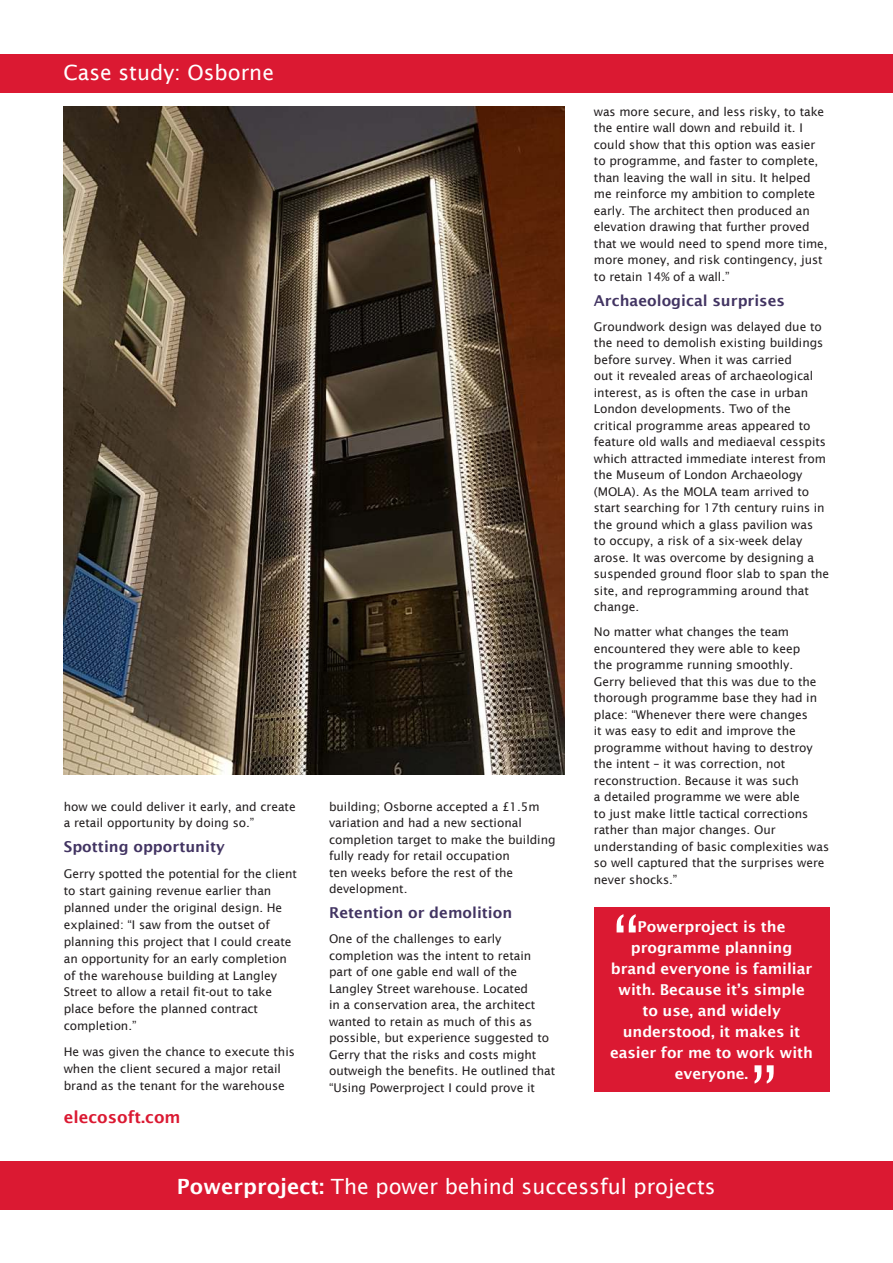
<style>
.page{position:relative;width:893px;height:1263px;background:#fff}
.page>*{position:absolute;margin:0;border:0;box-sizing:border-box;transform-origin:0 0}
.t1{font:72px "Lucida Sans";color:#fff}
.t2{font:21px "Lucida Sans";color:#fff}
.t3{font:600 16.5px "Lucida Sans";color:#db1932}
.t4{font:600 15px/21px "Lucida Sans";letter-spacing:-.005em;color:#fff;text-align:center}
.t5{font:600 15px "Lucida Sans";color:#423462}
.t6{font:12px/16.5px "Lucida Sans";letter-spacing:-.005em;color:#231f20}
.s1{font-weight:600}
</style>
<div class="page">
<div style="left:0;top:54px;width:893px;height:38px;background:#db1932"></div>
<div style="left:0;top:1161px;width:893px;height:48px;background:#db1932"></div>
<img style="left:63px;top:106px;width:501px;height:668px">
<div style="left:594px;top:908px;width:235px;height:184px;background:#db1932"></div>
<h2 class="t2" style="left:63px;top:64px;width:212px">Case study: Osborne</h2>
<p class="t6" style="left:64px;top:799px;width:233px">how we could deliver it early, and create a retail opportunity by doing so.”</p>
<p class="t5" style="left:64px;top:840px;width:163px">Spotting opportunity</p>
<p class="t6" style="left:64px;top:866px;width:235px;line-height:17px">Gerry spotted the potential for the client to start gaining revenue earlier than planned under the original design. He explained: “I saw from the outset of planning this project that I could create an opportunity for an early completion of the warehouse building at Langley Street to allow a retail fit-out to take place before the planned contract completion.”</p>
<p class="t6" style="left:64px;top:1044px;width:233px;line-height:17px">He was given the chance to execute this when the client secured a major retail brand as the tenant for the warehouse</p>
<h3 class="t3" style="left:64px;top:1110px;width:118px">elecosoft.com</h3>
<p class="t6" style="left:329px;top:799px;width:228px">building; Osborne accepted a £1.5m variation and had a new sectional completion target to make the building fully ready for retail occupation<br>ten weeks before the rest of the development.</p>
<p class="t5" style="left:329px;top:906px;width:185px">Retention or demolition</p>
<p class="t6" style="left:329px;top:931px;width:228px">One of the challenges to early completion was the intent to retain part of one gable end wall of the Langley Street warehouse. Located<br>in a conservation area, the architect wanted to retain as much of this as possible, but experience suggested to Gerry that the risks and costs might outweigh the benefits. He outlined that “Using Powerproject I could prove it</p>
<p class="t6" style="left:594px;top:104px;width:235px">was more secure, and less risky, to take the entire wall down and rebuild it. I could show that this option was easier to programme, and faster to complete, than leaving the wall in situ. It helped me reinforce my ambition to complete early. The architect then produced an elevation drawing that further proved that we would need to spend more time, more money, and risk contingency, just to retain 14% of a wall.”</p>
<p class="t5" style="left:594px;top:294px;width:193px">Archaeological surprises</p>
<p class="t6" style="left:594px;top:319px;width:237px">Groundwork design was delayed due to the need to demolish existing buildings before survey. When it was carried<br>out it revealed areas of archaeological interest, as is often the case in urban London developments. Two of the critical programme areas appeared to feature old walls and mediaeval cesspits which attracted immediate interest from the Museum of London Archaeology (MOLA). As the MOLA team arrived to start searching for 17th century ruins in the ground which a glass pavilion was<br>to occupy, a risk of a six-week delay arose. It was overcome by designing a suspended ground floor slab to span the site, and reprogramming around that change.</p>
<p class="t6" style="left:594px;top:624px;width:237px">No matter what changes the team encountered they were able to keep<br>the programme running smoothly.<br>Gerry believed that this was due to the thorough programme base they had in place: “Whenever there were changes<br>it was easy to edit and improve the programme without having to destroy the intent – it was correction, not reconstruction. Because it was such<br>a detailed programme we were able<br>to just make little tactical corrections rather than major changes. Our understanding of basic complexities was so well captured that the surprises were never shocks.”</p>
<p class="t4" style="left:610px;top:917px;width:204px">Powerproject is the programme planning brand everyone is familiar with. Because it’s simple to use, and widely understood, it makes it easier for me to work with everyone.</p>
<h1 class="t1" style="left:613px;top:913px;width:28px">“</h1>
<h1 class="t1" style="left:777px;top:1084px;width:28px;rotate:-180deg">“</h1>
<h2 class="t2" style="left:177px;top:1177px;width:540px"><span class="s1">Powerproject:</span> The power behind successful projects</h2>
</div>
